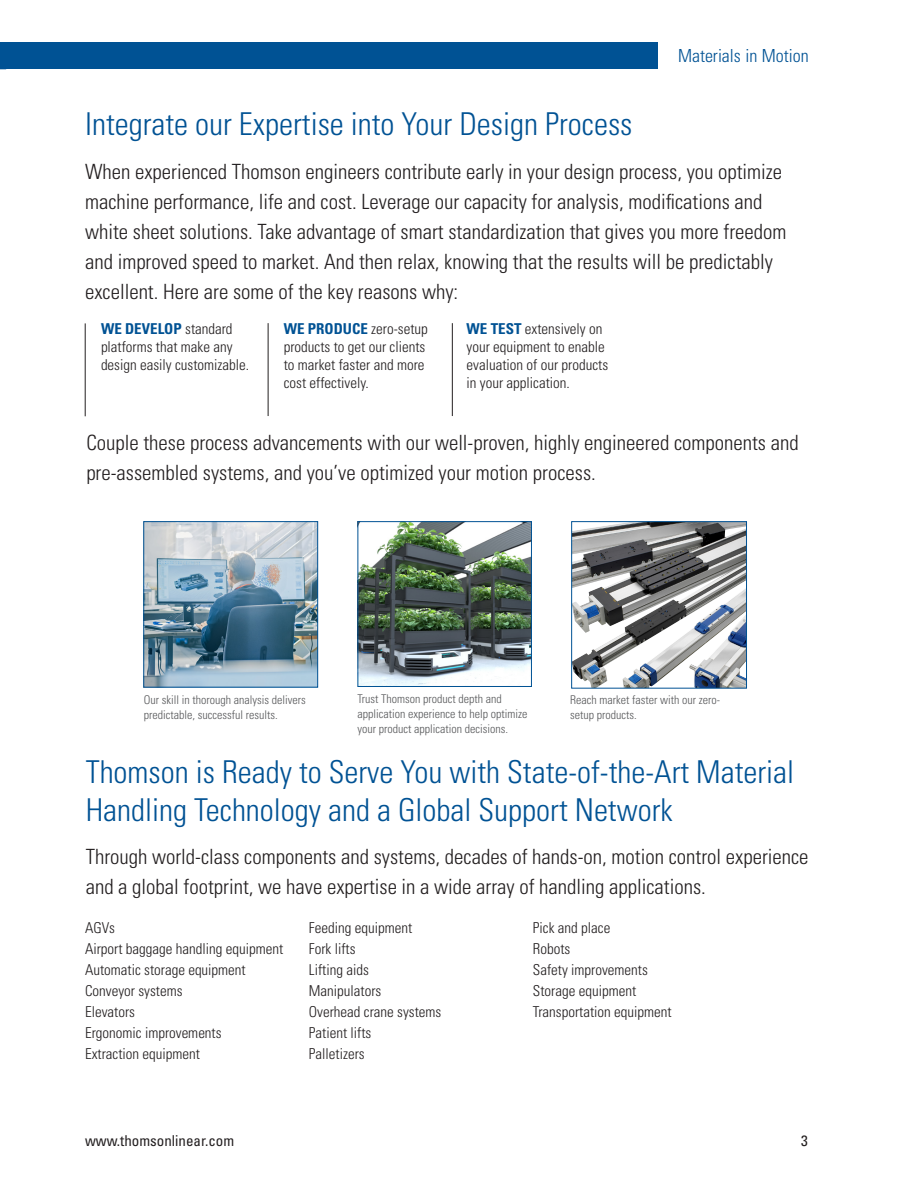
<style>
.page{position:relative;width:918px;height:1188px;background:#fff}
.page>*{position:absolute;margin:0;border:0;box-sizing:border-box;transform-origin:0 0}
.t1{font:300 condensed 31.5px/37.5px "Univers LT Std";color:#005294}
.t2{font:300 condensed 21px/30px "Univers LT Std";color:#231f20}
.t3{font:300 condensed 18px "Univers LT Std";color:#005294}
.Fließ{font:300 condensed 15px/21px "Univers LT Std";color:#231f20}
.t4{font:condensed 15px "Univers LT Std";color:#231f20}
.t5{font:300 condensed 12px/15px "Univers LT Std";color:#57585a}
.s1{font-weight:700;color:#005294}
</style>
<div class="page">
<div style="left:0;top:43px;width:658px;height:26px;background:#005294"></div>
<hr style="left:452px;top:323px;width:1px;height:93px;background:#231f20">
<hr style="left:268px;top:323px;width:1px;height:93px;background:#231f20">
<hr style="left:85px;top:323px;width:1px;height:93px;background:#231f20">
<img style="left:145px;top:523px;width:171px;height:163px">
<div style="left:143px;top:521px;width:175px;height:167px;border:1px solid #005294"></div>
<img style="left:360px;top:523px;width:170px;height:162px">
<div style="left:358px;top:521px;width:174px;height:166px;border:1px solid #005294"></div>
<img style="left:573px;top:523px;width:156px;height:164px">
<div style="left:571px;top:521px;width:176px;height:168px;border:1px solid #005294"></div>
<p class="t3" style="left:678px;top:45px;width:132px">Materials in Motion</p>
<p class="t1" style="left:85px;top:106px;width:549px">Integrate our Expertise into Your Design Process</p>
<p class="t2" style="left:85px;top:157px;width:703px">When experienced Thomson engineers contribute early in your design process, you optimize machine performance, life and cost. Leverage our capacity for analysis, modifications and white sheet solutions. Take advantage of smart standardization that gives you more freedom and improved speed to market. And then relax, knowing that the results will be predictably excellent. Here are some of the key reasons why:</p>
<p class="Fließ" style="left:101px;top:320px;width:150px;line-height:18px"><span class="s1">WE DEVELOP</span> standard platforms that make any design easily customizable.</p>
<p class="Fließ" style="left:284px;top:320px;width:146px;line-height:18px"><span class="s1">WE PRODUCE</span> zero-setup products to get our clients to market faster and more cost effectively.</p>
<p class="Fließ" style="left:467px;top:320px;width:143px;line-height:18px"><span class="s1">WE TEST</span> extensively on your equipment to enable evaluation of our products in your application.</p>
<p class="t2" style="left:86px;top:428px;width:714px">Couple these process advancements with our well-proven, highly engineered components and pre-assembled systems, and you’ve optimized your motion process.</p>
<p class="t5" style="left:144px;top:692px;width:163px">Our skill in thorough analysis delivers predictable, successful results.</p>
<p class="t5" style="left:358px;top:692px;width:171px">Trust Thomson product depth and application experience to help optimize your product application decisions.</p>
<p class="t5" style="left:570px;top:693px;width:151px">Reach market faster with our zero&shy;setup products.</p>
<p class="t1" style="left:86px;top:753px;width:710px">Thomson is Ready to Serve You with State-of-the-Art Material<br>Handling Technology and a Global Support Network</p>
<p class="t2" style="left:86px;top:842px;width:724px">Through world-class components and systems, decades of hands-on, motion control experience and a global footprint, we have expertise in a wide array of handling applications.</p>
<p class="Fließ" style="left:85px;top:917px;width:200px">AGVs<br>Airport baggage handling equipment<br>Automatic storage equipment<br>Conveyor systems<br>Elevators<br>Ergonomic improvements<br>Extraction equipment</p>
<p class="Fließ" style="left:309px;top:917px;width:134px">Feeding equipment<br>Fork lifts<br>Lifting aids<br>Manipulators<br>Overhead crane systems<br>Patient lifts<br>Palletizers</p>
<p class="Fließ" style="left:533px;top:917px;width:140px">Pick and place<br>Robots<br>Safety improvements<br>Storage equipment<br>Transportation equipment</p>
<p class="t4" style="left:85px;top:1131px;width:151px">www.thomsonlinear.com</p>
<p class="t4" style="left:801px;top:1131px;width:8px">3</p>
</div>
